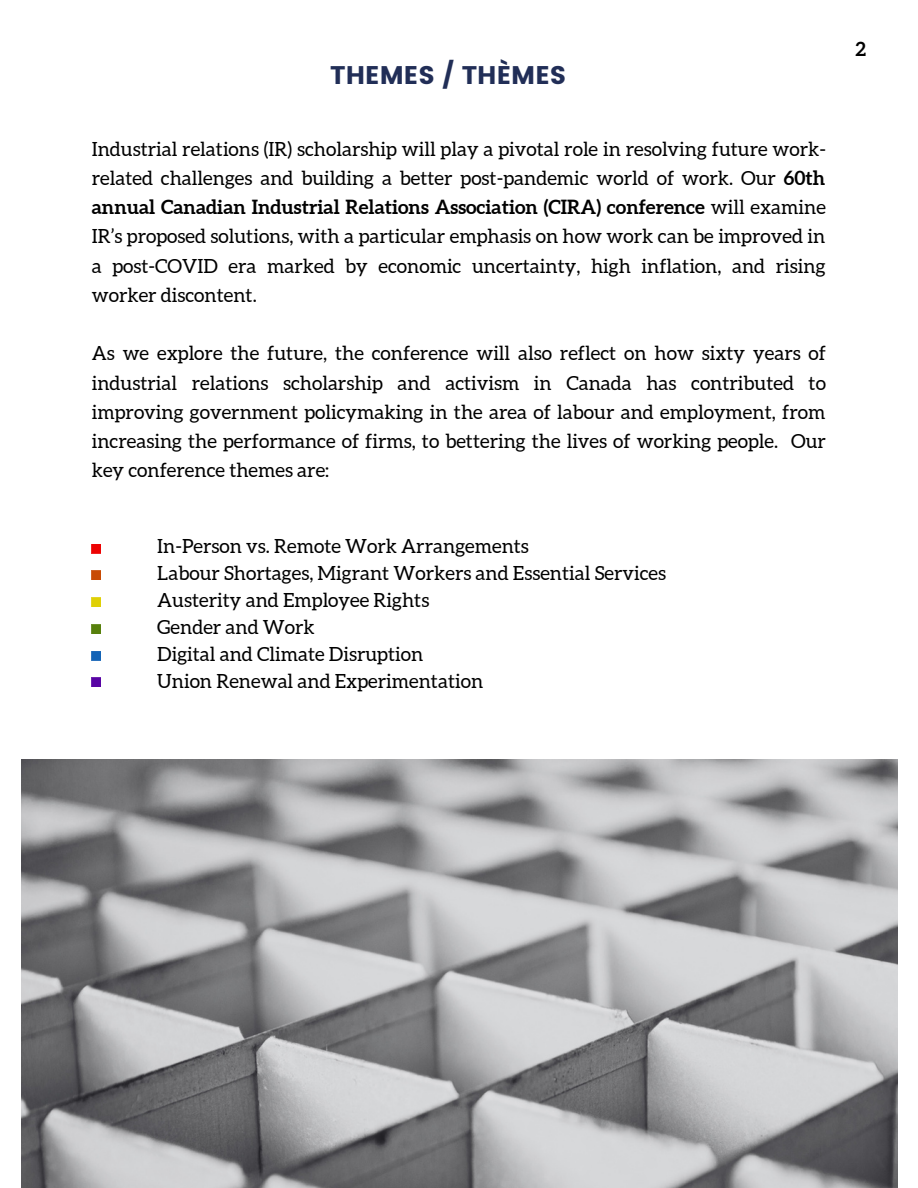
<style>
.page{position:relative;width:918px;height:1188px;background:#fff}
.page>*{position:absolute;margin:0;border:0;box-sizing:border-box;transform-origin:0 0}
.t1{font:25.5px "Poppins";color:#212e57}
.t2{font:19.5px/29.2px "Aleo";color:#000;text-align:justify}
.t3{font:700 19.5px "Aleo";color:#000}
.s1{font-weight:700}
</style>
<div class="page">
<img style="left:21px;top:759px;width:876px;height:429px">
<svg style="left:91px;top:544px;width:10px;height:10px"></svg>
<svg style="left:91px;top:570px;width:10px;height:10px"></svg>
<svg style="left:91px;top:597px;width:10px;height:10px"></svg>
<svg style="left:91px;top:624px;width:10px;height:10px"></svg>
<svg style="left:91px;top:651px;width:10px;height:10px"></svg>
<svg style="left:91px;top:677px;width:10px;height:10px"></svg>
<p class="t1" style="left:330px;top:60px;width:238px">THEMES / THÈMES</p>
<p class="t2" style="left:92px;top:134px;width:736px">Industrial relations (IR) scholarship will play a pivotal role in resolving future work&shy;related challenges and building a better post-pandemic world of work. Our <span class="s1">60th annual Canadian Industrial Relations Association (CIRA) conference</span> will examine IR’s proposed solutions, with a particular emphasis on how work can be improved in a post-COVID era marked by economic uncertainty, high inflation, and rising worker discontent.</p>
<p class="t2" style="left:92px;top:339px;width:736px">As we explore the future, the conference will also reflect on how sixty years of industrial relations scholarship and activism in Canada has contributed to improving government policymaking in the area of labour and employment, from increasing the performance of firms, to bettering the lives of working people. Our key conference themes are:</p>
<p class="t2" style="left:157px;top:532px;width:373px">In-Person vs. Remote Work Arrangements</p>
<p class="t2" style="left:157px;top:559px;width:510px">Labour Shortages, Migrant Workers and Essential Services</p>
<p class="t2" style="left:157px;top:586px;width:274px">Austerity and Employee Rights</p>
<p class="t2" style="left:157px;top:613px;width:159px">Gender and Work</p>
<p class="t2" style="left:157px;top:640px;width:268px">Digital and Climate Disruption</p>
<p class="t2" style="left:157px;top:667px;width:327px">Union Renewal and Experimentation</p>
<p class="t3" style="left:856px;top:38px;width:12px">2</p>
</div>
